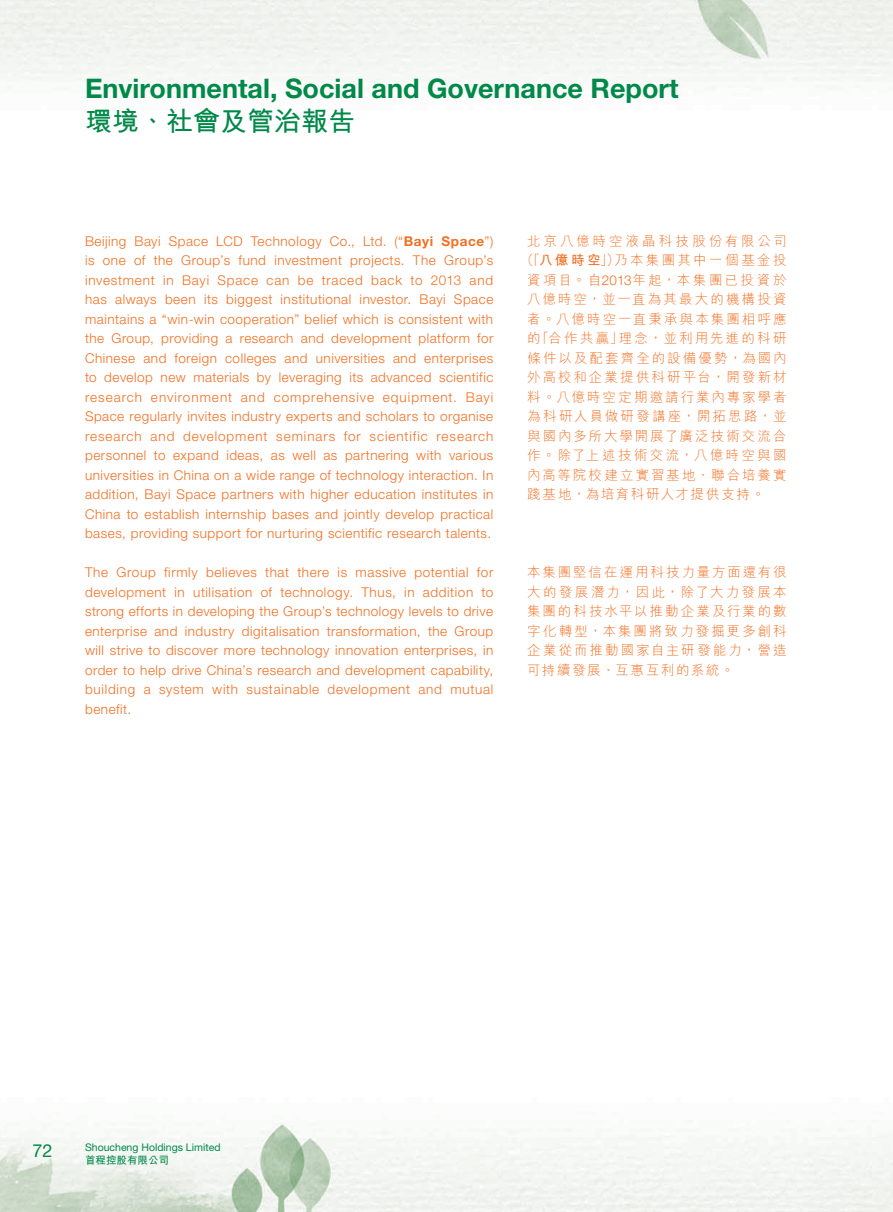
<style>
.page{position:relative;width:893px;height:1212px;background:#fff}
.page>*{position:absolute;margin:0;border:0;box-sizing:border-box;transform-origin:0 0}
.t1{font:700 27px "Helvetica Neue LT Std";color:#008949}
.t2{font:27px "M Hei HK Bold E Ten B5 H";color:#008949}
.t3{font:18px "Helvetica Neue LT Std";color:#008949}
.t4{font:300 13.5px/19.5px "Helvetica Neue LT Std";letter-spacing:.045em;color:#f36f21;text-align:justify}
.t5{font:13.5px/19.5px "M Hei HK Light E Ten B5 H";letter-spacing:.155em;color:#f36f21;text-align:justify}
.t6{font:13.5px "M Hei HK Light E Ten B5 H";letter-spacing:.175em;color:#f36f21}
.t7{font:13.5px "M Hei HK Light E Ten B5 H";letter-spacing:.18em;color:#f36f21}
.t8{font:13.5px "M Hei HK Light E Ten B5 H";letter-spacing:.22em;color:#f36f21}
.t9{font:13.5px "M Hei HK Light E Ten B5 H";letter-spacing:.13em;color:#f36f21}
.t10{font:10.5px "Helvetica Neue LT Std";color:#008949}
.t11{font:10.5px "M Hei HK Bold E Ten B5 H";color:#008949}
.s1{font-weight:700}
.s2{font-family:"M Hei HK Bold E Ten B5 H"}
.s3{font-family:"Helvetica Neue LT Std";font-weight:300}
</style>
<div class="page">
<img style="left:0;top:0;width:893px;height:1212px">
<h1 class="t1" style="left:85px;top:78px;width:595px">Environmental, Social and Governance Report</h1>
<h1 class="t2" style="left:85px;top:111px;width:271px">環境、社會及管治報告</h1>
<p class="t4" style="left:85px;top:233px;width:410px">Beijing Bayi Space LCD Technology Co., Ltd. (“<span class="s1">Bayi Space</span>”) is one of the Group’s fund investment projects. The Group’s investment in Bayi Space can be traced back to 2013 and has always been its biggest institutional investor. Bayi Space maintains a “win-win cooperation” belief which is consistent with the Group, providing a research and development platform for Chinese and foreign colleges and universities and enterprises to develop new materials by leveraging its advanced scientific research environment and comprehensive equipment. Bayi Space regularly invites industry experts and scholars to organise research and development seminars for scientific research personnel to expand ideas, as well as partnering with various universities in China on a wide range of technology interaction. In addition, Bayi Space partners with higher education institutes in China to establish internship bases and jointly develop practical bases, providing support for nurturing scientific research talents.</p>
<p class="t4" style="left:85px;top:564px;width:410px">The Group firmly believes that there is massive potential for development in utilisation of technology. Thus, in addition to strong efforts in developing the Group’s technology levels to drive enterprise and industry digitalisation transformation, the Group will strive to discover more technology innovation enterprises, in order to help drive China’s research and development capability, building a system with sustainable development and mutual benefit.</p>
<p class="t8" style="left:527px;top:236px;width:261px">北京八億時空液晶科技股份有限公司</p>
<p class="t7" style="left:521px;top:255px;width:268px">（「<span class="s2">八億時空</span>」）乃本集團其中一個基金投</p>
<p class="t6" style="left:527px;top:275px;width:261px">資項目。自<span class="s3">2013</span>年起，本集團已投資於</p>
<p class="t5" style="left:527px;top:291px;width:261px">八億時空，並一直為其最大的機構投資</p>
<p class="t5" style="left:527px;top:311px;width:261px">者。八億時空一直秉承與本集團相呼應</p>
<p class="t5" style="left:527px;top:330px;width:261px">的「合作共贏」理念，並利用先進的科研</p>
<p class="t5" style="left:527px;top:350px;width:261px">條件以及配套齊全的設備優勢，為國內</p>
<p class="t5" style="left:527px;top:369px;width:261px">外高校和企業提供科研平台，開發新材</p>
<p class="t5" style="left:527px;top:389px;width:261px">料。八億時空定期邀請行業內專家學者</p>
<p class="t5" style="left:527px;top:408px;width:261px">為科研人員做研發講座，開拓思路，並</p>
<p class="t5" style="left:527px;top:428px;width:261px">與國內多所大學開展了廣泛技術交流合</p>
<p class="t6" style="left:527px;top:450px;width:261px">作。除了上述技術交流，八億時空與國</p>
<p class="t5" style="left:527px;top:467px;width:261px">內高等院校建立實習基地、聯合培養實</p>
<p class="t9" style="left:527px;top:489px;width:239px">踐基地，為培育科研人才提供支持。</p>
<p class="t5" style="left:527px;top:564px;width:261px">本集團堅信在運用科技力量方面還有很大的發展潛力，因此，除了大力發展本集團的科技水平以推動企業及行業的數字化轉型，本集團將致力發掘更多創科企業從而推動國家自主研發能力，營造可持續發展、互惠互利的系統。</p>
<h2 class="t3" style="left:33px;top:1143px;width:22px">72</h2>
<p class="t10" style="left:85px;top:1144px;width:137px">Shoucheng Holdings Limited</p>
<p class="t11" style="left:85px;top:1156px;width:85px">首程控股有限公司</p>
</div>
